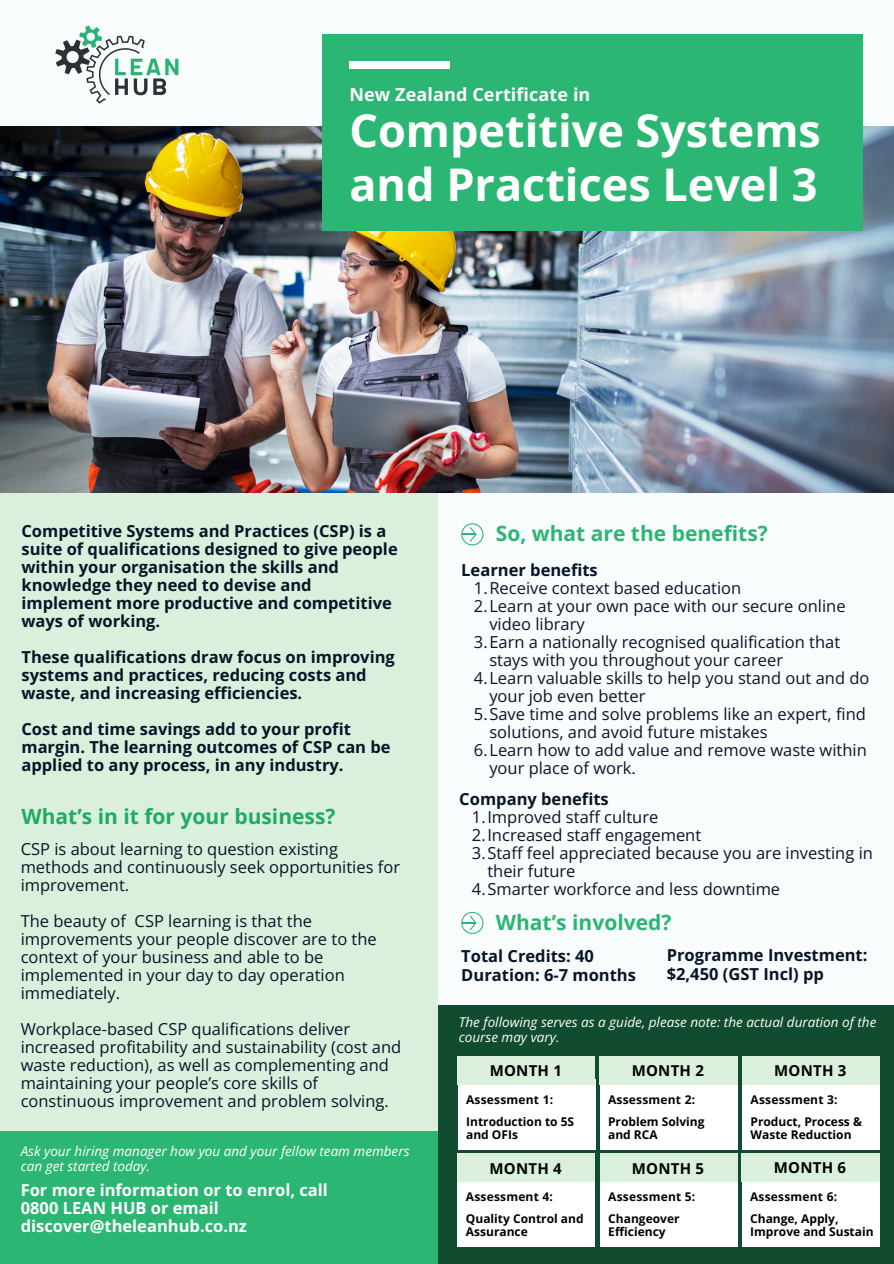
<style>
.page{position:relative;width:894px;height:1264px;background:#fff}
.page>*{position:absolute;margin:0;border:0;box-sizing:border-box;transform-origin:0 0}
.t1{font:700 45px/54px "Open Sans";color:#fff}
.t2{font:700 21px "Open Sans";color:#2bb673}
.t3{font:700 21px "Open Sans";color:#1eac63}
.t4{font:700 18px "Open Sans";letter-spacing:.005em;color:#fff}
.t5{font:16.5px/18px "Open Sans";color:#071527}
.t6{font:700 16.5px/18px "Open Sans";color:#071527}
.t7{font:700 16.5px/18px "Open Sans";color:#fff}
.t8{font:700 15px "Open Sans";letter-spacing:.015em;color:#000}
.t9{font:italic 13.5px/14.7px "Open Sans";color:#fff}
.t10{font:700 12px/13px "Open Sans";color:#000}
</style>
<div class="page">
<div style="left:0;top:0;width:893px;height:1263px;background:#f9fcfd"></div>
<div style="left:0;top:489px;width:438px;height:774px;background:#daf0dd"></div>
<img style="left:0;top:126px;width:893px;height:366px">
<div style="left:322px;top:34px;width:541px;height:196px;background:#2bb673"></div>
<div style="left:0;top:1130px;width:456px;height:133px;background:#2bb773"></div>
<div style="left:438px;top:1005px;width:455px;height:258px;background:#114b30"></div>
<svg style="left:461px;top:523px;width:22px;height:22px"></svg>
<img style="left:55px;top:25px;width:124px;height:79px">
<div style="left:349px;top:61px;width:100px;height:7px;background:#fff"></div>
<svg style="left:461px;top:911px;width:22px;height:23px"></svg>
<div style="left:457px;top:1078px;width:138px;height:71px;background:#fff"></div>
<div style="left:457px;top:1056px;width:138px;height:28px;background:#daf0dd"></div>
<div style="left:599px;top:1078px;width:138px;height:71px;background:#fff"></div>
<div style="left:599px;top:1056px;width:138px;height:28px;background:#daf0dd"></div>
<div style="left:741px;top:1078px;width:138px;height:71px;background:#fff"></div>
<div style="left:741px;top:1056px;width:138px;height:28px;background:#daf0dd"></div>
<div style="left:457px;top:1176px;width:138px;height:70px;background:#fff"></div>
<div style="left:457px;top:1153px;width:138px;height:29px;background:#daf0dd"></div>
<div style="left:599px;top:1176px;width:138px;height:70px;background:#fff"></div>
<div style="left:599px;top:1153px;width:138px;height:29px;background:#daf0dd"></div>
<div style="left:741px;top:1175px;width:138px;height:71px;background:#fff"></div>
<div style="left:741px;top:1153px;width:138px;height:28px;background:#daf0dd"></div>
<p class="t4" style="left:349px;top:82px;width:242px">New Zealand Certificate in</p>
<p class="t1" style="left:349px;top:103px;width:473px">Competitive Systems and Practices Level 3</p>
<p class="t6" style="left:21px;top:521px;width:377px">Competitive Systems and Practices (CSP) is a suite of qualifications designed to give people within your organisation the skills and knowledge they need to devise and implement more productive and competitive ways of working.</p>
<h1 class="t6" style="left:21px;top:647px;width:375px">These qualifications draw focus on improving systems and practices, reducing costs and waste, and increasing efficiencies.</h1>
<h3 class="t6" style="left:21px;top:719px;width:370px">Cost and time savings add to your profit margin. The learning outcomes of CSP can be applied to any process, in any industry.</h3>
<p class="t3" style="left:21px;top:801px;width:315px">What’s in it for your business?</p>
<h3 class="t5" style="left:21px;top:839px;width:381px">CSP is about learning to question existing methods and continuously seek opportunities for improvement.</h3>
<p class="t5" style="left:21px;top:911px;width:357px">The beauty of CSP learning is that the improvements your people discover are to the context of your business and able to be implemented in your day to day operation immediately.</p>
<p class="t5" style="left:21px;top:1019px;width:382px">Workplace-based CSP qualifications deliver increased profitability and sustainability (cost and waste reduction), as well as complementing and maintaining your people’s core skills of constinuous improvement and problem solving.</p>
<p class="t9" style="left:21px;top:1143px;width:390px">Ask your hiring manager how you and your fellow team members can get started today.</p>
<h5 class="t7" style="left:21px;top:1180px;width:308px">For more information or to enrol, call<br>0800 LEAN HUB or email discover@theleanhub.co.nz</h5>
<h3 class="t2" style="left:495px;top:518px;width:273px">So, what are the benefits?</h3>
<h3 class="t6" style="left:461px;top:561px;width:138px">Learner benefits</h3>
<h3 class="t5" style="left:474px;top:579px;width:269px">1.Receive context based education</h3>
<h2 class="t5" style="left:489px;top:597px;width:357px;text-indent:-15px">2.Learn at your own pace with our secure online video library</h2>
<h4 class="t5" style="left:489px;top:633px;width:352px;text-indent:-15px">3.Earn a nationally recognised qualification that stays with you throughout your career</h4>
<h4 class="t5" style="left:489px;top:669px;width:381px;text-indent:-15px">4.Learn valuable skills to help you stand out and do your job even better</h4>
<h4 class="t5" style="left:489px;top:705px;width:378px;text-indent:-15px">5.Save time and solve problems like an expert, find solutions, and avoid future mistakes</h4>
<h2 class="t5" style="left:489px;top:741px;width:379px;text-indent:-15px">6.Learn how to add value and remove waste within your place of work.</h2>
<p class="t6" style="left:459px;top:789px;width:151px">Company benefits</p>
<p class="t5" style="left:472px;top:807px;width:188px">1.Improved staff culture</p>
<p class="t5" style="left:472px;top:825px;width:231px">2.Increased staff engagement</p>
<h3 class="t5" style="left:487px;top:843px;width:387px;text-indent:-15px">3.Staff feel appreciated because you are investing in their future</h3>
<p class="t5" style="left:472px;top:879px;width:310px">4.Smarter workforce and less downtime</p>
<p class="t2" style="left:495px;top:907px;width:177px">What’s involved?</p>
<p class="t6" style="left:461px;top:946px;width:134px">Total Credits: 40</p>
<p class="t6" style="left:461px;top:965px;width:176px">Duration: 6-7 months</p>
<h2 class="t6" style="left:666px;top:945px;width:202px;line-height:19.2px">Programme Investment: $2,450 (GST Incl) pp</h2>
<p class="t9" style="left:458px;top:1014px;width:419px">The following serves as a guide, please note: the actual duration of the course may vary.</p>
<h3 class="t8" style="left:489px;top:1059px;width:74px">MONTH 1</h3>
<p class="t8" style="left:631px;top:1059px;width:74px">MONTH 2</p>
<p class="t8" style="left:773px;top:1059px;width:74px">MONTH 3</p>
<h3 class="t10" style="left:466px;top:1092px;width:88px">Assessment 1:</h3>
<h3 class="t10" style="left:466px;top:1114px;width:109px">Introduction to 5S and OFIs</h3>
<h6 class="t10" style="left:608px;top:1092px;width:88px">Assessment 2:</h6>
<h5 class="t10" style="left:608px;top:1114px;width:98px">Problem Solving and RCA</h5>
<p class="t10" style="left:750px;top:1092px;width:88px">Assessment 3:</p>
<h5 class="t10" style="left:750px;top:1114px;width:113px">Product, Process &amp;<br>Waste Reduction</h5>
<p class="t8" style="left:489px;top:1157px;width:74px">MONTH 4</p>
<p class="t8" style="left:631px;top:1157px;width:74px">MONTH 5</p>
<p class="t8" style="left:773px;top:1157px;width:74px">MONTH 6</p>
<p class="t10" style="left:466px;top:1190px;width:88px">Assessment 4:</p>
<h5 class="t10" style="left:466px;top:1211px;width:119px">Quality Control and<br>Assurance</h5>
<p class="t10" style="left:608px;top:1190px;width:88px">Assessment 5:</p>
<h5 class="t10" style="left:608px;top:1211px;width:73px">Changeover<br>Efficiency</h5>
<p class="t10" style="left:750px;top:1189px;width:88px">Assessment 6:</p>
<h5 class="t10" style="left:750px;top:1211px;width:125px">Change, Apply,<br>Improve and Sustain</h5>
</div>
